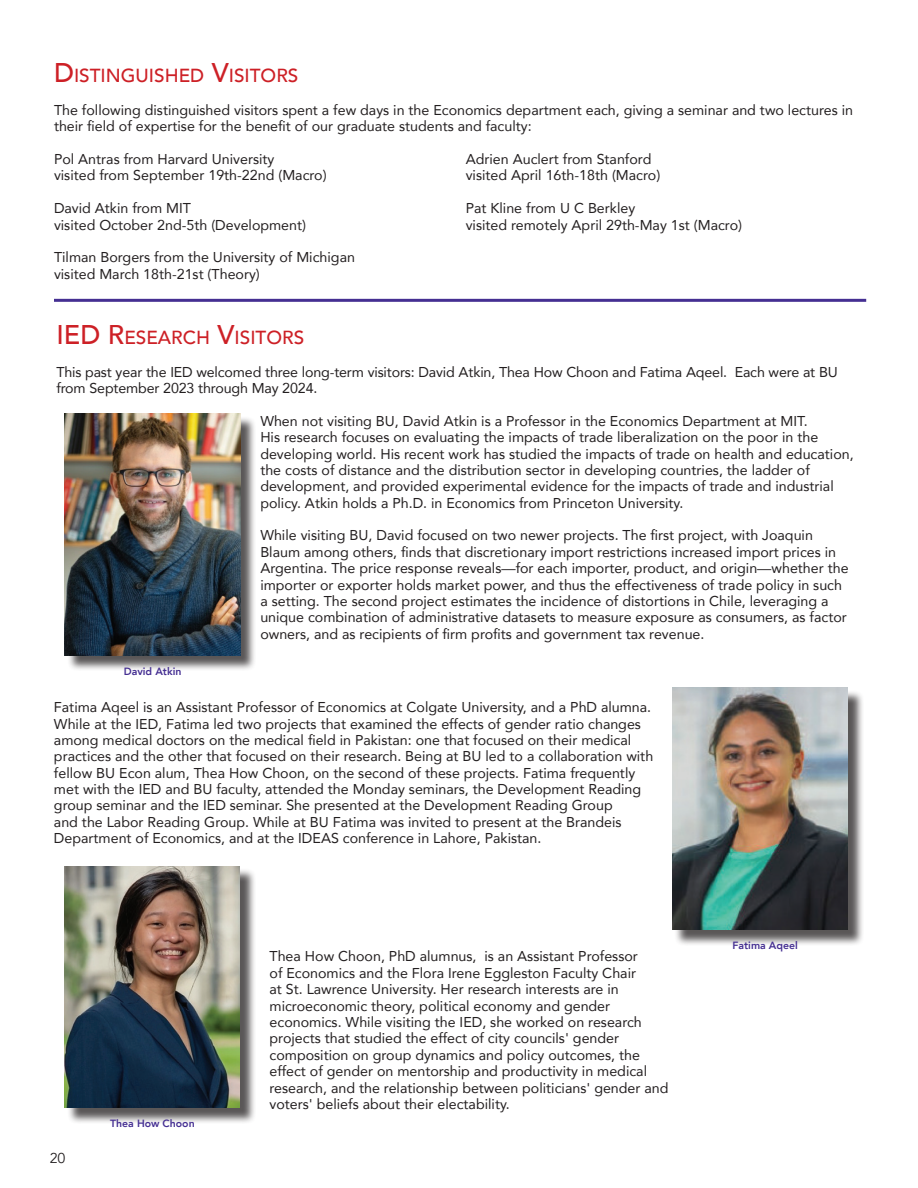
<style>
.page{position:relative;width:918px;height:1188px;background:#fff}
.page>*{position:absolute;margin:0;border:0;box-sizing:border-box;transform-origin:0 0}
.t1{font:500 18.9px "Avenir";color:#cd2026}
.t2{font:14.25px/16.4px "Avenir";color:#231f20}
.t3{font:14.25px "Avenir";color:#231f20}
.t4{font:800 10.5px "Avenir";color:#452f92}
.s1{font-size:27px}
</style>
<div class="page">
<hr style="left:54px;top:299px;width:812px;height:3px;background:#452f92">
<div style="left:67px;top:416px;width:189px;height:256px;background:#231f20;opacity:.75"></div>
<img style="left:65px;top:414px;width:175px;height:241px">
<div style="left:674px;top:690px;width:190px;height:256px;background:#231f20;opacity:.75"></div>
<img style="left:672px;top:688px;width:176px;height:242px">
<div style="left:67px;top:868px;width:189px;height:256px;background:#231f20;opacity:.75"></div>
<img style="left:65px;top:866px;width:175px;height:242px">
<h1 class="t1" style="left:54px;top:59px;width:246px"><span class="s1">D</span>ISTI NGUISHED <span class="s1">V</span>ISITORS</h1>
<p class="t2" style="left:54px;top:101px;width:801px">The following distinguished visitors spent a few days in the Economics department each, giving a seminar and two lectures in their field of expertise for the benefit of our graduate students and faculty:</p>
<p class="t2" style="left:54px;top:151px;width:274px">Pol Antras from Harvard University<br>visited from September 19th-22nd (Macro)</p>
<p class="t2" style="left:54px;top:200px;width:254px">David Atkin from MIT<br>visited October 2nd-5th (Development)</p>
<p class="t2" style="left:54px;top:249px;width:302px">Tilman Borgers from the University of Michigan visited March 18th-21st (Theory)</p>
<p class="t2" style="left:466px;top:151px;width:196px">Adrien Auclert from Stanford visited April 16th-18th (Macro)</p>
<p class="t2" style="left:466px;top:200px;width:278px">Pat Kline from U C Berkley<br>visited remotely April 29th-May 1st (Macro)</p>
<h1 class="t1" style="left:56px;top:321px;width:249px"><span class="s1">IED R</span>ESEARCH <span class="s1">V</span>ISITORS</h1>
<p class="t2" style="left:56px;top:363px;width:783px">This past year the IED welcomed three long-term visitors: David Atkin, Thea How Choon and Fatima Aqeel. Each were at BU from September 2023 through May 2024.</p>
<p class="t2" style="left:260px;top:412px;width:595px">When not visiting BU, David Atkin is a Professor in the Economics Department at MIT.<br>His research focuses on evaluating the impacts of trade liberalization on the poor in the developing world. His recent work has studied the impacts of trade on health and education, the costs of distance and the distribution sector in developing countries, the ladder of development, and provided experimental evidence for the impacts of trade and industrial policy. Atkin holds a Ph.D. in Economics from Princeton University.</p>
<p class="t2" style="left:260px;top:527px;width:590px">While visiting BU, David focused on two newer projects. The first project, with Joaquin Blaum among others, finds that discretionary import restrictions increased import prices in Argentina. The price response reveals—for each importer, product, and origin—whether the importer or exporter holds market power, and thus the effectiveness of trade policy in such a setting. The second project estimates the incidence of distortions in Chile, leveraging a unique combination of administrative datasets to measure exposure as consumers, as factor owners, and as recipients of firm profits and government tax revenue.</p>
<p class="t4" style="left:124px;top:663px;width:59px">David Atkin</p>
<p class="t2" style="left:54px;top:699px;width:601px">Fatima Aqeel is an Assistant Professor of Economics at Colgate University, and a PhD alumna.<br>While at the IED, Fatima led two projects that examined the effects of gender ratio changes among medical doctors on the medical field in Pakistan: one that focused on their medical practices and the other that focused on their research. Being at BU led to a collaboration with fellow BU Econ alum, Thea How Choon, on the second of these projects. Fatima frequently met with the IED and BU faculty, attended the Monday seminars, the Development Reading group seminar and the IED seminar. She presented at the Development Reading Group<br>and the Labor Reading Group. While at BU Fatima was invited to present at the Brandeis Department of Economics, and at the IDEAS conference in Lahore, Pakistan.</p>
<p class="t3" style="left:50px;top:1150px;width:17px">20</p>
<p class="t4" style="left:110px;top:1115px;width:86px">Thea How Choon</p>
<p class="t2" style="left:270px;top:948px;width:400px">Thea How Choon, PhD alumnus, is an Assistant Professor<br>of Economics and the Flora Irene Eggleston Faculty Chair<br>at St. Lawrence University. Her research interests are in microeconomic theory, political economy and gender economics. While visiting the IED, she worked on research projects that studied the effect of city councils' gender composition on group dynamics and policy outcomes, the effect of gender on mentorship and productivity in medical research, and the relationship between politicians' gender and voters' beliefs about their electability.</p>
<p class="t4" style="left:733px;top:937px;width:67px">Fatima Aqeel</p>
</div>
